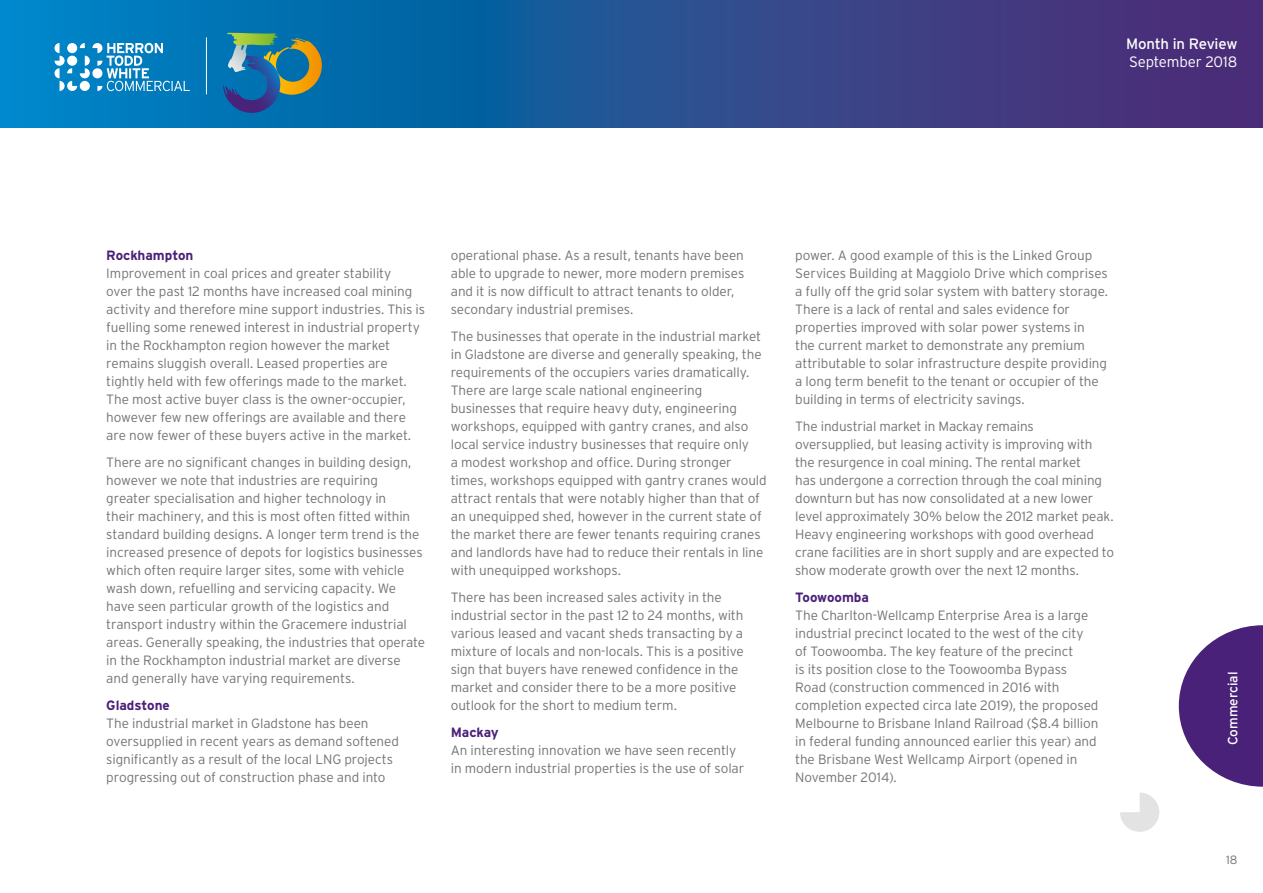
<style>
.page{position:relative;width:1263px;height:893px;background:#fff}
.page>*{position:absolute;margin:0;border:0;box-sizing:border-box;transform-origin:0 0}
.t1{font:15px "Interstate";letter-spacing:-.015em;color:#fff}
.t2{font:300 15px "Interstate";letter-spacing:-.01em;color:#fff}
.t3{font:300 13.5px/18px "Interstate";letter-spacing:-.005em;color:#717476}
.t4{font:700 13.5px "Interstate";letter-spacing:-.005em;color:#4a2178}
.t5{font:13.5px "Interstate";letter-spacing:-.005em;color:#fff}
.t6{font:300 12px "Interstate";color:#717476}
</style>
<div class="page">
<svg style="left:1120px;top:792px;width:39px;height:40px"></svg>
<svg style="left:1179px;top:625px;width:84px;height:162px"></svg>
<svg style="left:0;top:0;width:1263px;height:128px;background:#245295"></svg>
<svg style="left:55px;top:43px;width:135px;height:48px"></svg>
<svg style="left:223px;top:33px;width:100px;height:81px;background:#3d788c"></svg>
<hr style="left:206px;top:37px;width:1px;height:57px;background:#fff">
<p class="t1" style="left:1126px;top:35px;width:113px">Month in Review</p>
<p class="t2" style="left:1129px;top:53px;width:110px">September 2018</p>
<p class="t4" style="left:106px;top:247px;width:89px">Rockhampton</p>
<p class="t3" style="left:106px;top:264px;width:320px">Improvement in coal prices and greater stability<br>over the past 12 months have increased coal mining activity and therefore mine support industries. This is fuelling some renewed interest in industrial property in the Rockhampton region however the market remains sluggish overall. Leased properties are tightly held with few offerings made to the market.<br>The most active buyer class is the owner-occupier, however few new offerings are available and there are now fewer of these buyers active in the market.</p>
<p class="t3" style="left:106px;top:453px;width:320px">There are no significant changes in building design, however we note that industries are requiring greater specialisation and higher technology in<br>their machinery, and this is most often fitted within standard building designs. A longer term trend is the increased presence of depots for logistics businesses which often require larger sites, some with vehicle wash down, refuelling and servicing capacity. We have seen particular growth of the logistics and transport industry within the Gracemere industrial areas. Generally speaking, the industries that operate in the Rockhampton industrial market are diverse and generally have varying requirements.</p>
<p class="t4" style="left:106px;top:697px;width:65px">Gladstone</p>
<p class="t3" style="left:106px;top:714px;width:294px">The industrial market in Gladstone has been oversupplied in recent years as demand softened significantly as a result of the local LNG projects progressing out of construction phase and into</p>
<p class="t3" style="left:451px;top:246px;width:295px">operational phase. As a result, tenants have been able to upgrade to newer, more modern premises and it is now difficult to attract tenants to older, secondary industrial premises.</p>
<p class="t3" style="left:451px;top:327px;width:318px">The businesses that operate in the industrial market in Gladstone are diverse and generally speaking, the requirements of the occupiers varies dramatically.<br>There are large scale national engineering businesses that require heavy duty, engineering workshops, equipped with gantry cranes, and also local service industry businesses that require only<br>a modest workshop and office. During stronger times, workshops equipped with gantry cranes would attract rentals that were notably higher than that of an unequipped shed, however in the current state of the market there are fewer tenants requiring cranes and landlords have had to reduce their rentals in line with unequipped workshops.</p>
<p class="t3" style="left:451px;top:588px;width:295px">There has been increased sales activity in the industrial sector in the past 12 to 24 months, with various leased and vacant sheds transacting by a mixture of locals and non-locals. This is a positive sign that buyers have renewed confidence in the market and consider there to be a more positive outlook for the short to medium term.</p>
<p class="t4" style="left:451px;top:724px;width:50px">Mackay</p>
<p class="t3" style="left:451px;top:741px;width:295px">An interesting innovation we have seen recently in modern industrial properties is the use of solar</p>
<p class="t3" style="left:795px;top:246px;width:314px">power. A good example of this is the Linked Group Services Building at Maggiolo Drive which comprises a fully off the grid solar system with battery storage.<br>There is a lack of rental and sales evidence for properties improved with solar power systems in<br>the current market to demonstrate any premium attributable to solar infrastructure despite providing a long term benefit to the tenant or occupier of the building in terms of electricity savings.</p>
<p class="t3" style="left:795px;top:417px;width:320px">The industrial market in Mackay remains oversupplied, but leasing activity is improving with the resurgence in coal mining. The rental market<br>has undergone a correction through the coal mining downturn but has now consolidated at a new lower level approximately 30% below the 2012 market peak.<br>Heavy engineering workshops with good overhead crane facilities are in short supply and are expected to show moderate growth over the next 12 months.</p>
<p class="t4" style="left:795px;top:589px;width:75px">Toowoomba</p>
<p class="t3" style="left:795px;top:606px;width:305px">The Charlton-Wellcamp Enterprise Area is a large industrial precinct located to the west of the city of Toowoomba. The key feature of the precinct<br>is its position close to the Toowoomba Bypass Road (construction commenced in 2016 with completion expected circa late 2019), the proposed Melbourne to Brisbane Inland Railroad ($8.4 billion in federal funding announced earlier this year) and the Brisbane West Wellcamp Airport (opened in November 2014).</p>
<p class="t5" style="left:1224px;top:745px;width:75px;rotate:-90deg">Commercial</p>
<p class="t6" style="left:1226px;top:853px;width:13px">18</p>
</div>
